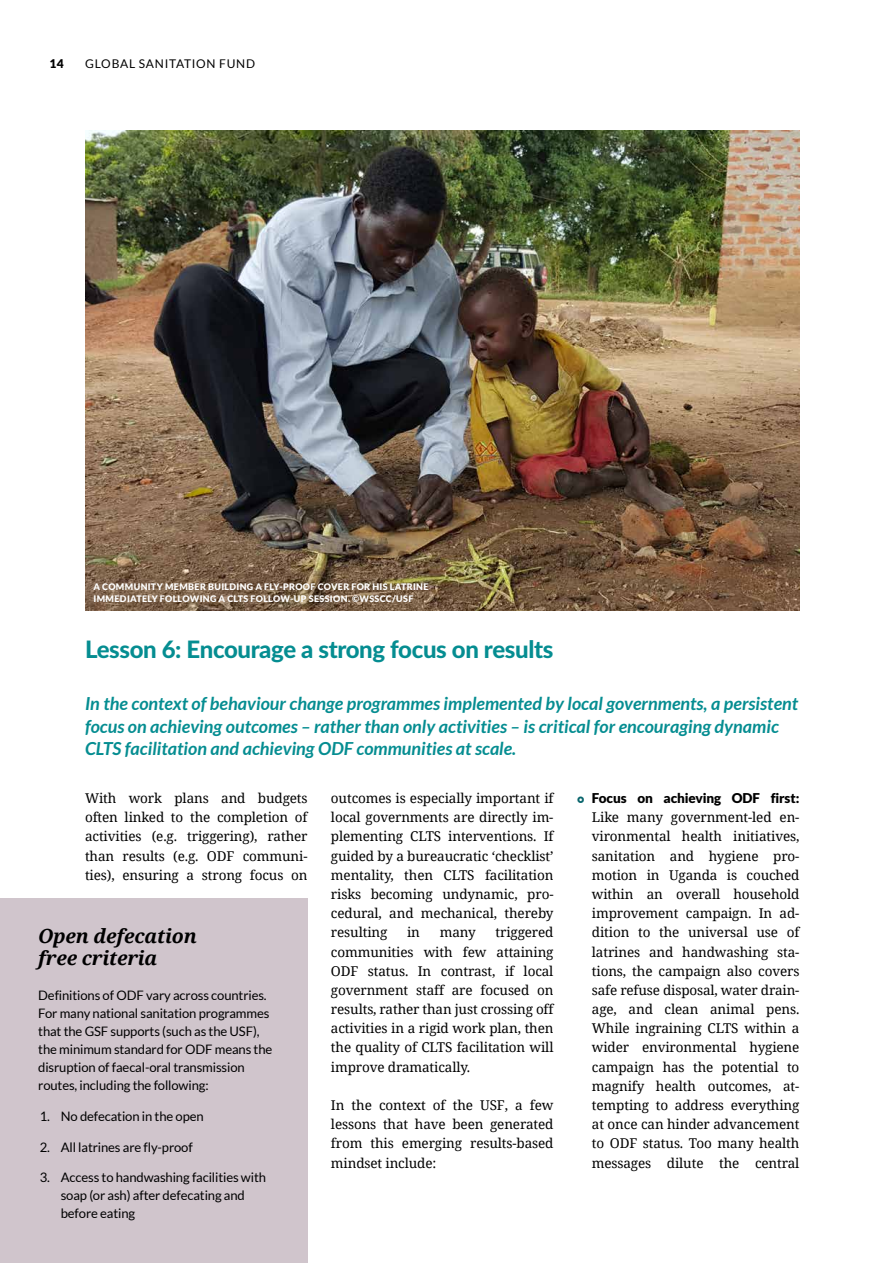
<style>
.page{position:relative;width:893px;height:1263px;background:#fff}
.page>*{position:absolute;margin:0;border:0;box-sizing:border-box;transform-origin:0 0}
.t1{font:800 24px "Lato";letter-spacing:-.015em;color:#058d91}
.t2{font:italic 700 19.5px/22.5px "Noto Serif";letter-spacing:-.01em;color:#000}
.t3{font:italic 700 18px/22.5px "Lato";color:#058d91}
.t4{font:13.5px/19.2px "Noto Serif";letter-spacing:-.01em;color:#000;text-align:justify}
.t5{font:900 13.5px "Lato";letter-spacing:-.01em;color:#000}
.t6{font:13.05px/18px "Lato";letter-spacing:-.01em;color:#000}
.t7{font:12px "Lato";letter-spacing:.06em;color:#000}
.t8{font:900 12px "Lato";color:#000}
.t9{font:900 9px/12px "Lato";letter-spacing:.04em;color:#fff}
</style>
<div class="page">
<div style="left:0;top:899px;width:308px;height:364px;background:#d0c5cc"></div>
<img style="left:85px;top:131px;width:714px;height:480px">
<p class="t8" style="left:50px;top:57px;width:16px">14</p>
<p class="t7" style="left:85px;top:57px;width:172px">GLOBAL SANITATION FUND</p>
<p class="t9" style="left:94px;top:581px;width:337px">A COMMUNITY MEMBER BUILDING A FLY-PROOF COVER FOR HIS LATRINE<br>IMMEDIATELY FOLLOWING A CLTS FOLLOW-UP SESSION. ©WSSCC/USF</p>
<h1 class="t1" style="left:85px;top:631px;width:470px">Lesson 6: Encourage a strong focus on results</h1>
<p class="t3" style="left:85px;top:693px;width:715px">In the context of behaviour change programmes implemented by local governments, a persistent focus on achieving outcomes – rather than only activities – is critical for encouraging dynamic<br>CLTS facilitation and achieving ODF communities at scale.</p>
<p class="t4" style="left:85px;top:788px;width:224px">With work plans and budgets often linked to the completion of activities (e.g. triggering), rather than results (e.g. ODF communi&shy;ties), ensuring a strong focus on</p>
<h2 class="t2" style="left:38px;top:924px;width:160px">Open defecation free criteria</h2>
<p class="t6" style="left:38px;top:986px;width:236px">Definitions of ODF vary across countries.<br>For many national sanitation programmes that the GSF supports (such as the USF), the minimum standard for ODF means the disruption of faecal-oral transmission routes, including the following:</p>
<p class="t6" style="left:40px;top:1107px;width:165px">1. No defecation in the open</p>
<p class="t6" style="left:40px;top:1138px;width:155px">2. All latrines are fly-proof</p>
<p class="t6" style="left:61px;top:1168px;width:207px;text-indent:-21px">3. Access to handwashing facilities with soap (or ash) after defecating and before eating</p>
<p class="t4" style="left:331px;top:788px;width:224px">outcomes is especially important if local governments are directly im&shy;plementing CLTS interventions. If guided by a bureaucratic ‘checklist’ mentality, then CLTS facilitation risks becoming undynamic, pro&shy;cedural, and mechanical, thereby resulting</p>
<p class="t4" style="left:331px;top:922px;width:224px;text-indent:165px">triggered communities with few attaining ODF status. In contrast, if local government staff are focused on results, rather than just crossing off activities in a rigid work plan, then the quality of CLTS facilitation will improve dramatically.</p>
<p class="t4" style="left:331px;top:1095px;width:224px">In the context of the USF, a few lessons that have been generated from this emerging results-based mindset include:</p>
<p class="t4" style="left:407px;top:922px;width:14px">in</p>
<p class="t4" style="left:440px;top:922px;width:38px">many</p>
<p class="t5" style="left:592px;top:790px;width:209px">Focus on achieving ODF first:</p>
<p class="t4" style="left:592px;top:807px;width:209px">Like many government-led en&shy;vironmental health initiatives, sanitation and hygiene pro&shy;motion in Uganda is couched within an overall household improvement campaign. In ad&shy;dition to the universal use of latrines and handwashing sta&shy;tions, the campaign also covers safe refuse disposal, water drain&shy;age, and clean animal pens.<br>While ingraining CLTS within a wider environmental hygiene campaign has the potential to magnify health outcomes, at&shy;tempting to address everything at once can hinder advancement to ODF status. Too many health messages dilute the central</p>
</div>
